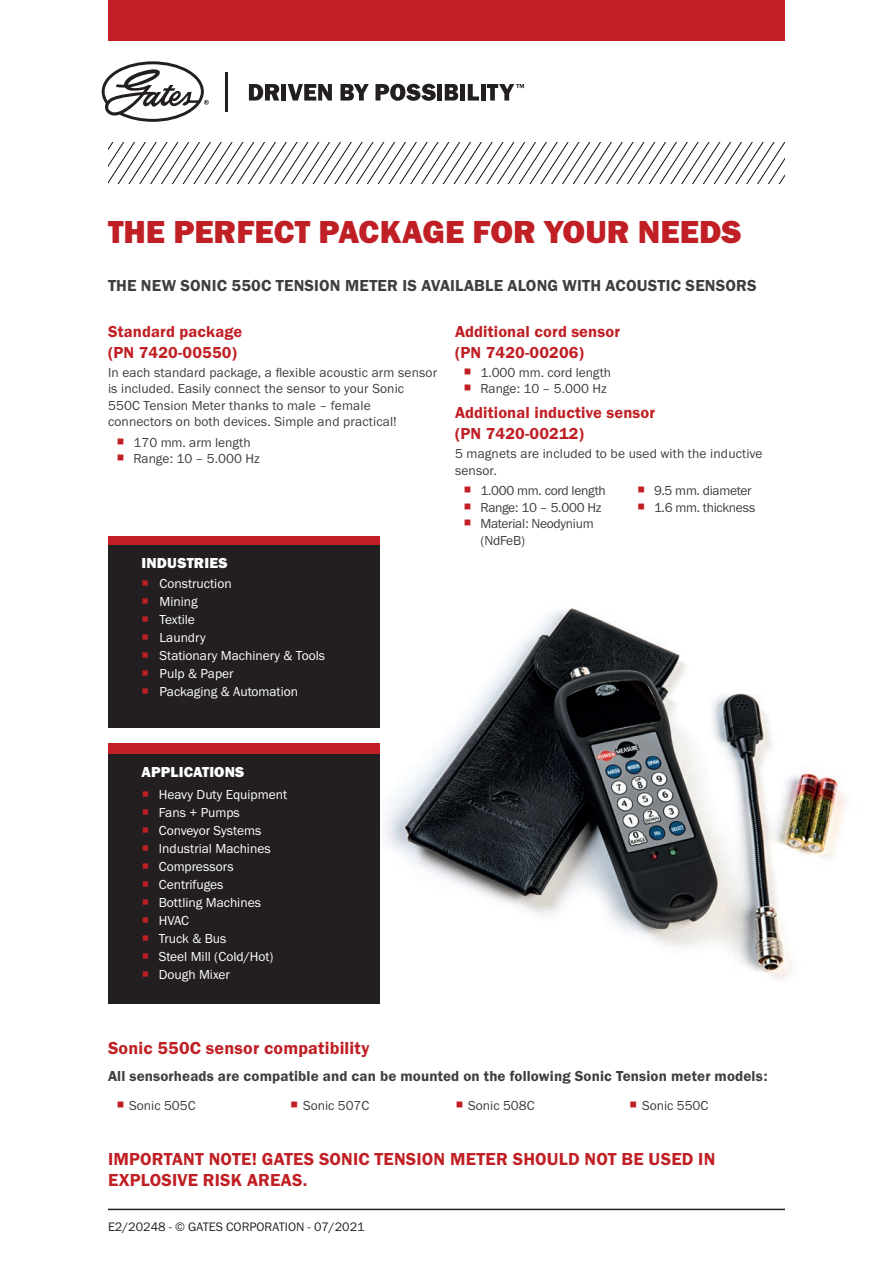
<style>
.page{position:relative;width:893px;height:1263px;background:#fff}
.page>*{position:absolute;margin:0;border:0;box-sizing:border-box;transform-origin:0 0}
.t1{font:33px "Franklin Gothic URW Hea";color:#c02025}
.t2{font:18px/21px "Franklin Gothic URW Dem";letter-spacing:.01em;color:#c02025}
.t3{font:16.5px/21px "Franklin Gothic URW Dem";letter-spacing:.01em;color:#c02025}
.t4{font:16.5px "Franklin Gothic URW Dem";letter-spacing:.01em;color:#3e3e3f}
.t5{font:15px "Franklin Gothic URW Dem";letter-spacing:.01em;color:#3e3e3f}
.t6{font:15px "Franklin Gothic URW Hea";letter-spacing:.01em;color:#fff}
.t7{font:13.5px/16.5px "Franklin Gothic URW Boo";letter-spacing:.005em;color:#3e3e3f}
.t8{font:13.5px/18px "Franklin Gothic URW Boo";color:#fff}
.t9{font:13.5px/16.5px "Franklin Gothic URW Boo";letter-spacing:-.02em;color:#3e3e3f}
.t10{font:12.75px "Franklin Gothic URW Boo";color:#231f20}
</style>
<div class="page">
<hr style="left:108px;top:1209px;width:677px;height:1px;background:#231f20">
<img style="left:363px;top:545px;width:483px;height:459px">
<div style="left:108px;top:536px;width:271px;height:9px;background:#c02025"></div>
<div style="left:108px;top:743px;width:271px;height:11px;background:#c02025"></div>
<div style="left:108px;top:545px;width:271px;height:182px;background:#231f20"></div>
<div style="left:108px;top:754px;width:271px;height:249px;background:#231f20"></div>
<div style="left:108px;top:0;width:677px;height:40px;background:#c02025"></div>
<hr style="left:225px;top:72px;width:3px;height:39px;background:#231f20">
<svg style="left:249px;top:84px;width:30px;height:17px"></svg>
<div style="left:281px;top:84px;width:5px;height:17px;background:#231f20"></div>
<svg style="left:288px;top:84px;width:44px;height:17px"></svg>
<svg style="left:340px;top:84px;width:29px;height:17px"></svg>
<svg style="left:375px;top:84px;width:61px;height:17px"></svg>
<div style="left:437px;top:84px;width:5px;height:17px;background:#231f20"></div>
<svg style="left:445px;top:84px;width:13px;height:17px"></svg>
<div style="left:460px;top:84px;width:5px;height:17px;background:#231f20"></div>
<svg style="left:468px;top:84px;width:11px;height:17px"></svg>
<div style="left:481px;top:84px;width:5px;height:17px;background:#231f20"></div>
<svg style="left:487px;top:84px;width:37px;height:17px"></svg>
<svg style="left:102px;top:61px;width:107px;height:61px"></svg>
<svg style="left:108px;top:143px;width:677px;height:40px"></svg>
<h1 class="t1" style="left:108px;top:211px;width:635px">THE PERFECT PACKAGE FOR YOUR NEEDS</h1>
<p class="t4" style="left:108px;top:275px;width:650px">THE NEW SONIC 550C TENSION METER IS AVAILABLE ALONG WITH ACOUSTIC SENSORS</p>
<p class="t3" style="left:108px;top:321px;width:136px">Standard package (PN 7420-00550)</p>
<p class="t7" style="left:108px;top:364px;width:331px">In each standard package, a flexible acoustic arm sensor is included. Easily connect the sensor to your Sonic 550C Tension Meter thanks to male – female connectors on both devices. Simple and practical!</p>
<p class="t7" style="left:134px;top:434px;width:128px">170 mm. arm length<br>Range: 10 – 5.000 Hz</p>
<p class="t6" style="left:141px;top:553px;width:88px">INDUSTRIES</p>
<p class="t8" style="left:159px;top:574px;width:167px">Construction<br>Mining<br>Textile<br>Laundry<br>Stationary Machinery &amp; Tools<br>Pulp &amp; Paper<br>Packaging &amp; Automation</p>
<p class="t3" style="left:455px;top:321px;width:167px">Additional cord sensor (PN 7420-00206)</p>
<p class="t7" style="left:480px;top:364px;width:132px">1.000 mm. cord length<br>Range: 10 – 5.000 Hz</p>
<p class="t3" style="left:455px;top:402px;width:202px">Additional inductive sensor (PN 7420-00212)</p>
<p class="t7" style="left:455px;top:445px;width:309px">5 magnets are included to be used with the inductive sensor.</p>
<p class="t9" style="left:480px;top:482px;width:127px">1.000 mm. cord length<br>Range: 10 – 5.000 Hz<br>Material: Neodynium (NdFeB)</p>
<p class="t9" style="left:654px;top:482px;width:103px">9.5 mm. diameter<br>1.6 mm. thickness</p>
<p class="t6" style="left:141px;top:763px;width:104px">APPLICATIONS</p>
<p class="t8" style="left:159px;top:785px;width:130px">Heavy Duty Equipment<br>Fans + Pumps<br>Conveyor Systems<br>Industrial Machines<br>Compressors<br>Centrifuges<br>Bottling Machines<br>HVAC<br>Truck &amp; Bus<br>Steel Mill (Cold/Hot)<br>Dough Mixer</p>
<h2 class="t2" style="left:108px;top:1037px;width:263px">Sonic 550C sensor compatibility</h2>
<p class="t5" style="left:108px;top:1066px;width:661px">All sensorheads are compatible and can be mounted on the following Sonic Tension meter models:</p>
<p class="t7" style="left:129px;top:1097px;width:68px">Sonic 505C</p>
<p class="t7" style="left:303px;top:1097px;width:68px">Sonic 507C</p>
<p class="t7" style="left:468px;top:1097px;width:68px">Sonic 508C</p>
<p class="t7" style="left:642px;top:1097px;width:68px">Sonic 550C</p>
<h2 class="t2" style="left:108px;top:1148px;width:609px">IMPORTANT NOTE! GATES SONIC TENSION METER SHOULD NOT BE USED IN<br>EXPLOSIVE RISK AREAS.</h2>
<p class="t10" style="left:108px;top:1219px;width:258px">E2/20248 - © GATES CORPORATION - 07/2021</p>
</div>
